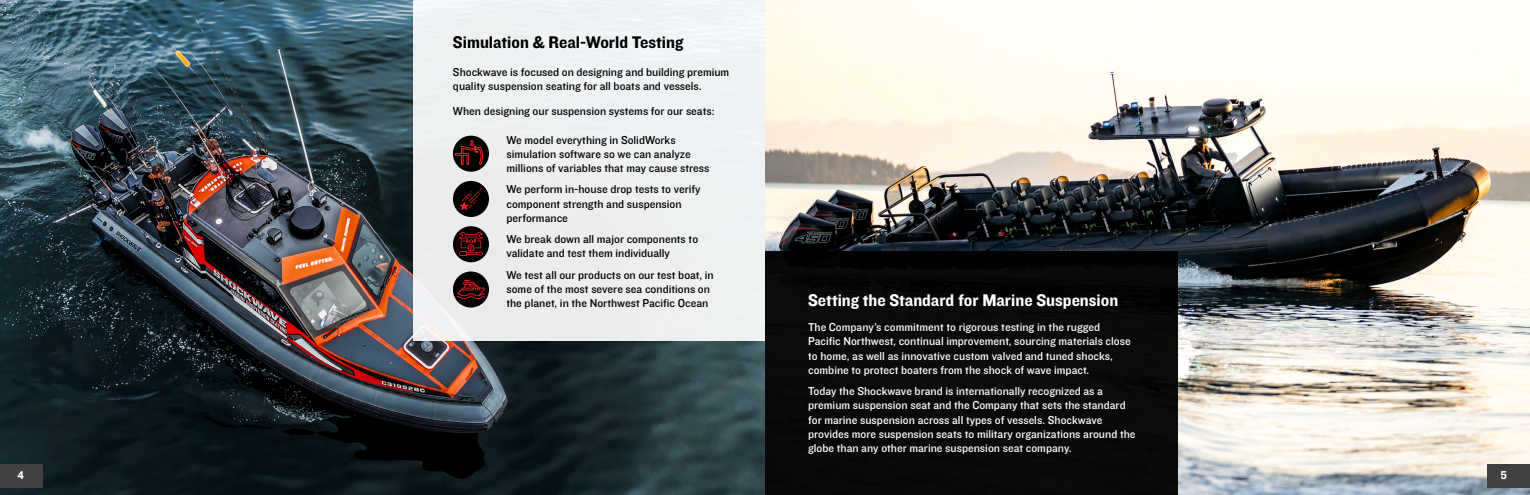
<style>
.page{position:relative;width:1530px;height:495px;background:#fff}
.page>*{position:absolute;margin:0;border:0;box-sizing:border-box;transform-origin:0 0}
.t1{font:17.5px "Knockout HTF51 Middleweight";color:#fff}
.t2{font:17.5px "Knockout HTF51 Middleweight";color:#000}
.t3{font:11.88px/14.2px "Knockout HTF31 Junior Middlewt";color:#000}
.t4{font:11.88px/14.2px "Knockout HTF31 Junior Middlewt";color:#fff}
.t5{font:11.88px "Knockout HTF51 Middleweight";color:#fff}
.s1{font-family:"Knockout HTF31 Junior Middlewt";color:#000}
</style>
<div class="page">
<img style="left:0;top:0;width:1530px;height:495px">
<div style="left:413px;top:0;width:352px;height:341px;background:#eef0f1"></div>
<div style="left:453px;top:136px;width:36px;height:36px;background:#000;border-radius:50%"></div>
<svg style="left:455px;top:140px;width:28px;height:25px"></svg>
<div style="left:453px;top:181px;width:36px;height:36px;background:#000;border-radius:50%"></div>
<svg style="left:460px;top:188px;width:22px;height:22px"></svg>
<div style="left:453px;top:226px;width:36px;height:36px;background:#000;border-radius:50%"></div>
<svg style="left:459px;top:232px;width:24px;height:24px"></svg>
<div style="left:453px;top:271px;width:36px;height:37px;background:#000;border-radius:50%"></div>
<svg style="left:457px;top:280px;width:28px;height:19px"></svg>
<div style="left:0;top:464px;width:43px;height:23px;background:#414042"></div>
<div style="left:765px;top:252px;width:412px;height:243px;background:#0a0a0a"></div>
<div style="left:1487px;top:464px;width:43px;height:23px;background:#414042"></div>
<h1 class="t2" style="left:453px;top:33px;width:232px">Simulation &amp; Real-World Testing</h1>
<p class="t3" style="left:453px;top:65px;width:278px">Shockwave is focused on designing and building premium quality suspension seating for all boats and vessels.</p>
<p class="t3" style="left:453px;top:105px;width:263px">When designing our suspension systems for our seats:</p>
<p class="t3" style="left:506px;top:133px;width:204px">We model everything in SolidWorks simulation software so we can analyze millions of variables that may cause stress</p>
<p class="t3" style="left:506px;top:183px;width:196px">We perform in-house drop tests to verify component strength and suspension performance</p>
<p class="t3" style="left:506px;top:232px;width:193px">We break down all major components to validate and test them individually</p>
<p class="t3" style="left:506px;top:268px;width:209px">We test all our products on our test boat, in some of the most severe sea conditions on the planet, in the Northwest Pacific Ocean</p>
<h1 class="t1" style="left:808px;top:291px;width:312px">Setting the Standard for Marine Suspension</h1>
<p class="t4" style="left:808px;top:320px;width:324px">The Company’s commitment to rigorous testing in the rugged Pacific Northwest, continual improvement, sourcing materials close to home, as well as innovative custom valved and tuned shocks, combine to protect boaters from the shock of wave impact.</p>
<p class="t4" style="left:808px;top:384px;width:329px">Today the Shockwave brand is internationally recognized as a premium suspension seat and the Company that sets the standard for marine suspension across all types of vessels. Shockwave provides more suspension seats to military organizations around the globe than any other marine suspension seat company.</p>
<p class="t5" style="left:17px;top:469px;width:8px">4</p>
<p class="t5" style="left:1501px;top:469px;width:13px">5<span class="s1">5</span></p>
</div>
